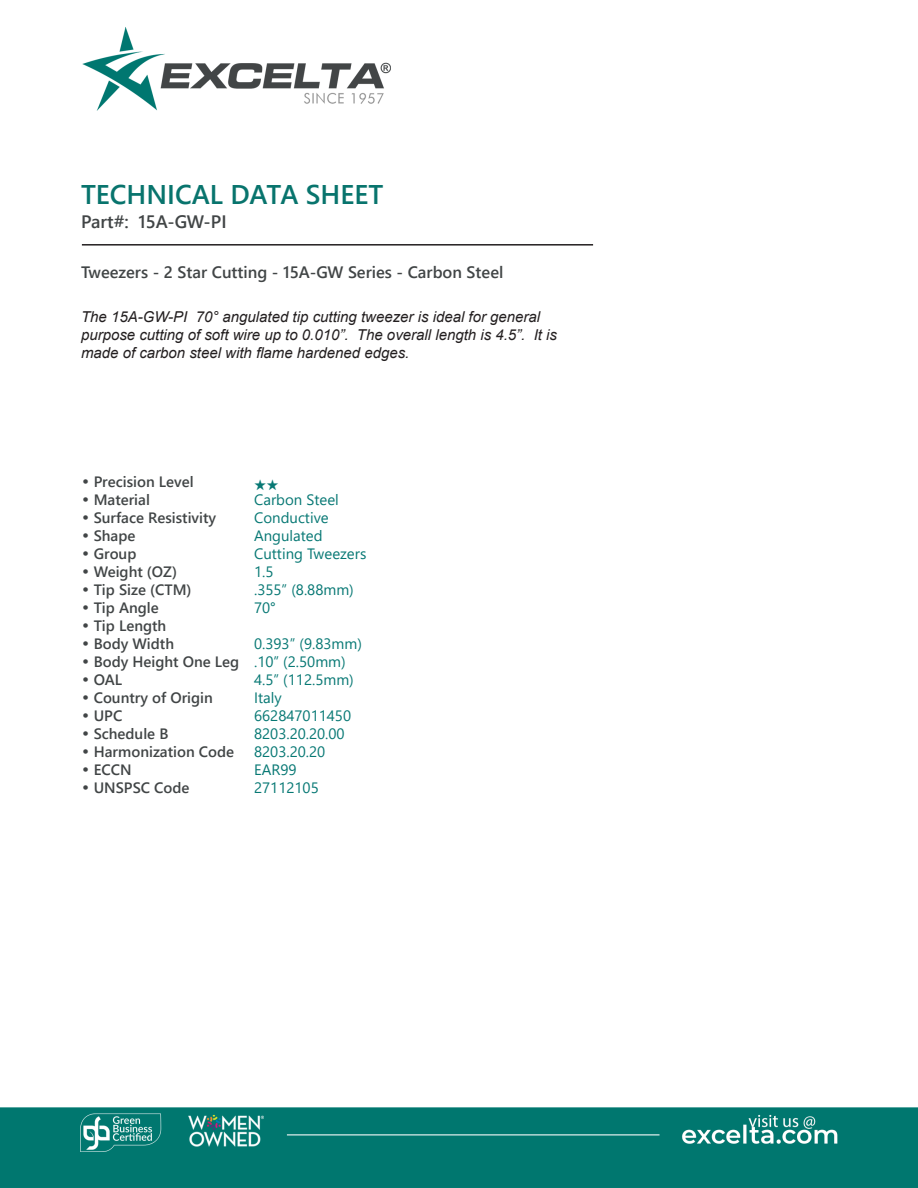
<style>
.page{position:relative;width:918px;height:1188px;background:#fff}
.page>*{position:absolute;margin:0;border:0;box-sizing:border-box;transform-origin:0 0}
.t1{font:700 27px "Yu Gothic UI";color:#08746d}
.t2{font:700 18px "Yu Gothic UI";color:#414546}
.t3{font:700 16.5px "Yu Gothic UI";color:#414546}
.CT_s_CTM{font:700 15px "Yu Gothic UI";color:#414546}
.t4{font:italic 15px/18px "Arial";color:#231f20}
.CT_s_CTM-2{font:15px "Yu Gothic UI";color:#077874}
.s1{font-family:"Century Gothic";font-weight:400}
</style>
<div class="page">
<img style="left:0;top:27px;width:918px;height:1161px">
<hr style="left:82px;top:244px;width:511px;height:2px;background:#231f20">
<svg style="left:255px;top:479px;width:23px;height:11px"></svg>
<p class="t1" style="left:81px;top:178px;width:304px">TECHNICAL DATA SHEET</p>
<p class="t2" style="left:81px;top:212px;width:147px">Part#: 15A-GW-PI</p>
<p class="t3" style="left:81px;top:262px;width:424px">Tweezers - 2 Star Cutting - 15A-GW Series - Carbon Steel</p>
<p class="t4" style="left:81px;top:308px;width:478px">The 15A-GW-PI 70° angulated tip cutting tweezer is ideal for general purpose cutting of soft wire up to 0.010”. The overall length is 4.5”. It is made of carbon steel with flame hardened edges.</p>
<p class="CT_s_CTM" style="left:81px;top:473px;width:114px"><span class="s1">•</span> Precision Level</p>
<p class="CT_s_CTM" style="left:81px;top:491px;width:70px"><span class="s1">•</span> Material</p>
<p class="CT_s_CTM-2" style="left:254px;top:485px;width:86px">Carbon Steel</p>
<p class="CT_s_CTM" style="left:81px;top:509px;width:137px"><span class="s1">•</span> Surface Resistivity</p>
<p class="CT_s_CTM-2" style="left:254px;top:503px;width:76px">Conductive</p>
<p class="CT_s_CTM" style="left:81px;top:527px;width:56px"><span class="s1">•</span> Shape</p>
<p class="CT_s_CTM-2" style="left:254px;top:521px;width:70px">Angulated</p>
<p class="CT_s_CTM" style="left:81px;top:545px;width:57px"><span class="s1">•</span> Group</p>
<p class="CT_s_CTM-2" style="left:254px;top:539px;width:114px">Cutting Tweezers</p>
<p class="CT_s_CTM" style="left:81px;top:563px;width:98px"><span class="s1">•</span> Weight (OZ)</p>
<p class="CT_s_CTM-2" style="left:254px;top:557px;width:21px">1.5</p>
<p class="CT_s_CTM" style="left:81px;top:581px;width:112px"><span class="s1">•</span> Tip Size (CTM)</p>
<p class="CT_s_CTM-2" style="left:254px;top:575px;width:101px">.355” (8.88mm)</p>
<p class="CT_s_CTM" style="left:81px;top:599px;width:79px"><span class="s1">•</span> Tip Angle</p>
<p class="CT_s_CTM-2" style="left:254px;top:593px;width:23px">70°</p>
<p class="CT_s_CTM" style="left:81px;top:617px;width:87px"><span class="s1">•</span> Tip Length</p>
<p class="CT_s_CTM" style="left:81px;top:635px;width:95px"><span class="s1">•</span> Body Width</p>
<p class="CT_s_CTM-2" style="left:254px;top:629px;width:109px">0.393” (9.83mm)</p>
<p class="CT_s_CTM" style="left:81px;top:653px;width:160px"><span class="s1">•</span> Body Height One Leg</p>
<p class="CT_s_CTM-2" style="left:254px;top:647px;width:93px">.10” (2.50mm)</p>
<p class="CT_s_CTM" style="left:81px;top:671px;width:43px"><span class="s1">•</span> OAL</p>
<p class="CT_s_CTM-2" style="left:254px;top:665px;width:101px">4.5” (112.5mm)</p>
<p class="CT_s_CTM" style="left:81px;top:689px;width:133px"><span class="s1">•</span> Country of Origin</p>
<p class="CT_s_CTM-2" style="left:254px;top:683px;width:29px">Italy</p>
<p class="CT_s_CTM" style="left:81px;top:707px;width:43px"><span class="s1">•</span> UPC</p>
<p class="CT_s_CTM-2" style="left:254px;top:701px;width:99px">662847011450</p>
<p class="CT_s_CTM" style="left:81px;top:725px;width:89px"><span class="s1">•</span> Schedule B</p>
<p class="CT_s_CTM-2" style="left:254px;top:719px;width:92px">8203.20.20.00</p>
<p class="CT_s_CTM" style="left:81px;top:743px;width:155px"><span class="s1">•</span> Harmonization Code</p>
<p class="CT_s_CTM-2" style="left:254px;top:737px;width:73px">8203.20.20</p>
<p class="CT_s_CTM" style="left:81px;top:761px;width:52px"><span class="s1">•</span> ECCN</p>
<p class="CT_s_CTM-2" style="left:254px;top:755px;width:44px">EAR99</p>
<p class="CT_s_CTM" style="left:81px;top:779px;width:110px"><span class="s1">•</span> UNSPSC Code</p>
<p class="CT_s_CTM-2" style="left:254px;top:773px;width:66px">27112105</p>
</div>
